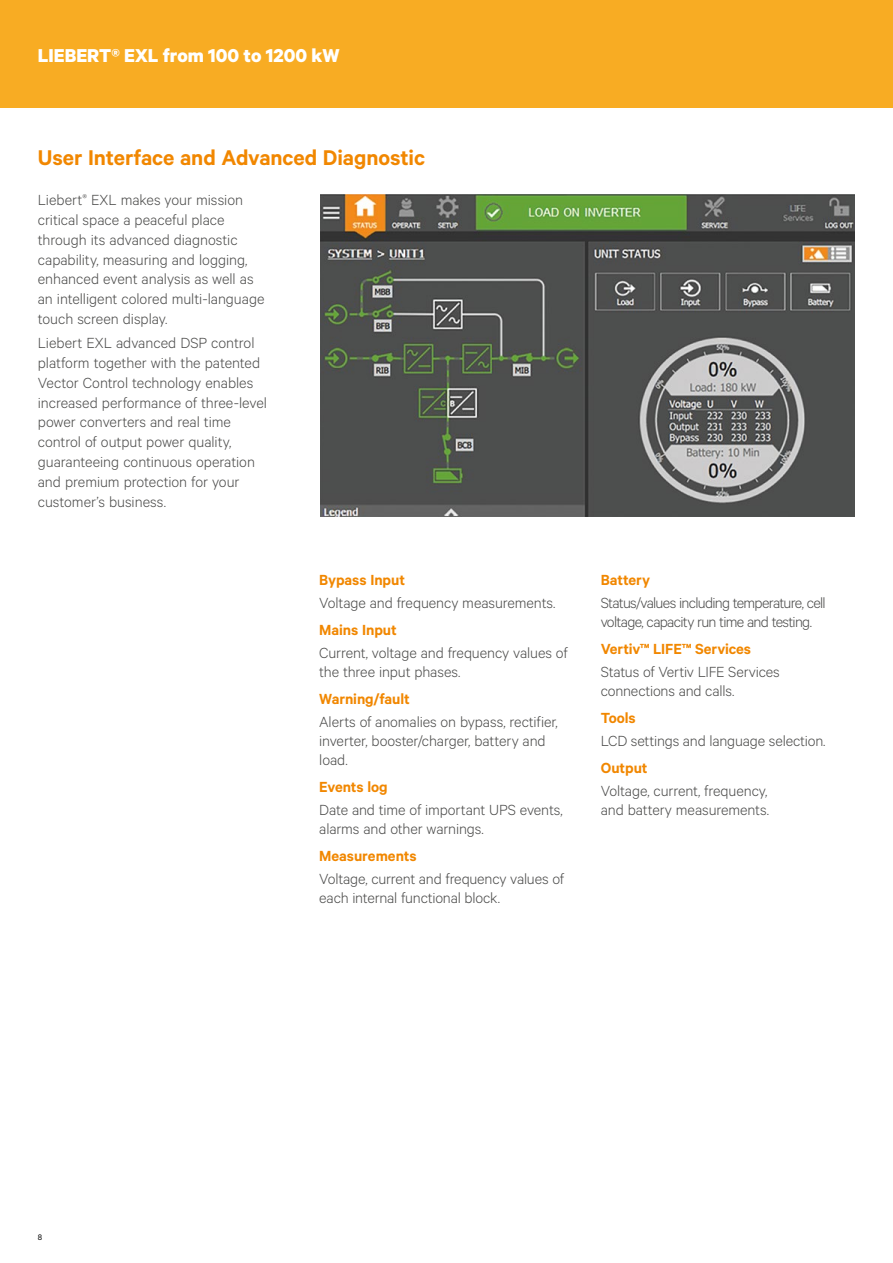
<style>
.page{position:relative;width:893px;height:1263px;background:#fff}
.page>*{position:absolute;margin:0;border:0;box-sizing:border-box;transform-origin:0 0}
.t1{font:600 24px "Calibre";letter-spacing:-.005em;color:#f18700}
.t2{font:700 21px "Calibre";color:#fff}
.t3{font:300 16.5px/19.8px "Calibre";letter-spacing:-.005em;color:#4a4a49}
.t4{font:600 16.5px "Calibre";letter-spacing:-.005em;color:#f18700}
.t5{font:300 16.5px/18.8px "Calibre";letter-spacing:-.04em;color:#4a4a49}
.t6{font:9px "Calibre";color:#000}
</style>
<div class="page">
<div style="left:0;top:0;width:893px;height:108px;background:#f8ac23"></div>
<img style="left:320px;top:194px;width:535px;height:323px">
<p class="t2" style="left:38px;top:43px;width:303px">LIEBERT® EXL from 100 to 1200 kW</p>
<h1 class="t1" style="left:38px;top:143px;width:389px">User Interface and Advanced Diagnostic</h1>
<p class="t3" style="left:38px;top:189px;width:228px">Liebert<sup>®</sup> EXL makes your mission critical space a peaceful place through its advanced diagnostic capability, measuring and logging, enhanced event analysis as well as an intelligent colored multi-language touch screen display.</p>
<p class="t3" style="left:38px;top:332px;width:231px">Liebert EXL advanced DSP control platform together with the patented Vector Control technology enables increased performance of three-level power converters and real time control of output power quality, guaranteeing continuous operation and premium protection for your customer’s business.</p>
<p class="t4" style="left:319px;top:570px;width:87px">Bypass Input</p>
<p class="t3" style="left:319px;top:592px;width:238px">Voltage and frequency measurements.</p>
<p class="t4" style="left:319px;top:620px;width:79px">Mains Input</p>
<p class="t3" style="left:319px;top:643px;width:250px;line-height:18.8px">Current, voltage and frequency values of the three input phases.</p>
<p class="t4" style="left:319px;top:689px;width:92px">Warning/fault</p>
<p class="t3" style="left:319px;top:712px;width:240px;line-height:18.8px">Alerts of anomalies on bypass, rectifier, inverter, booster/charger, battery and load.</p>
<p class="t4" style="left:319px;top:777px;width:70px">Events log</p>
<p class="t3" style="left:319px;top:800px;width:245px;line-height:18.8px">Date and time of important UPS events, alarms and other warnings.</p>
<p class="t4" style="left:319px;top:846px;width:99px">Measurements</p>
<p class="t3" style="left:319px;top:869px;width:246px;line-height:18.8px">Voltage, current and frequency values of each internal functional block.</p>
<p class="t4" style="left:601px;top:570px;width:51px">Battery</p>
<p class="t5" style="left:601px;top:593px;width:226px">Status/values including temperature, cell voltage, capacity run time and testing.</p>
<p class="t4" style="left:601px;top:639px;width:152px">Vertiv™ LIFE™ Services</p>
<p class="t3" style="left:601px;top:662px;width:181px;line-height:18.8px">Status of Vertiv LIFE Services connections and calls.</p>
<p class="t4" style="left:601px;top:708px;width:37px">Tools</p>
<p class="t3" style="left:601px;top:730px;width:226px">LCD settings and language selection.</p>
<p class="t4" style="left:601px;top:758px;width:48px">Output</p>
<p class="t3" style="left:601px;top:781px;width:170px;line-height:18.8px">Voltage, current, frequency, and battery measurements.</p>
<p class="t6" style="left:38px;top:1232px;width:6px">8</p>
</div>
